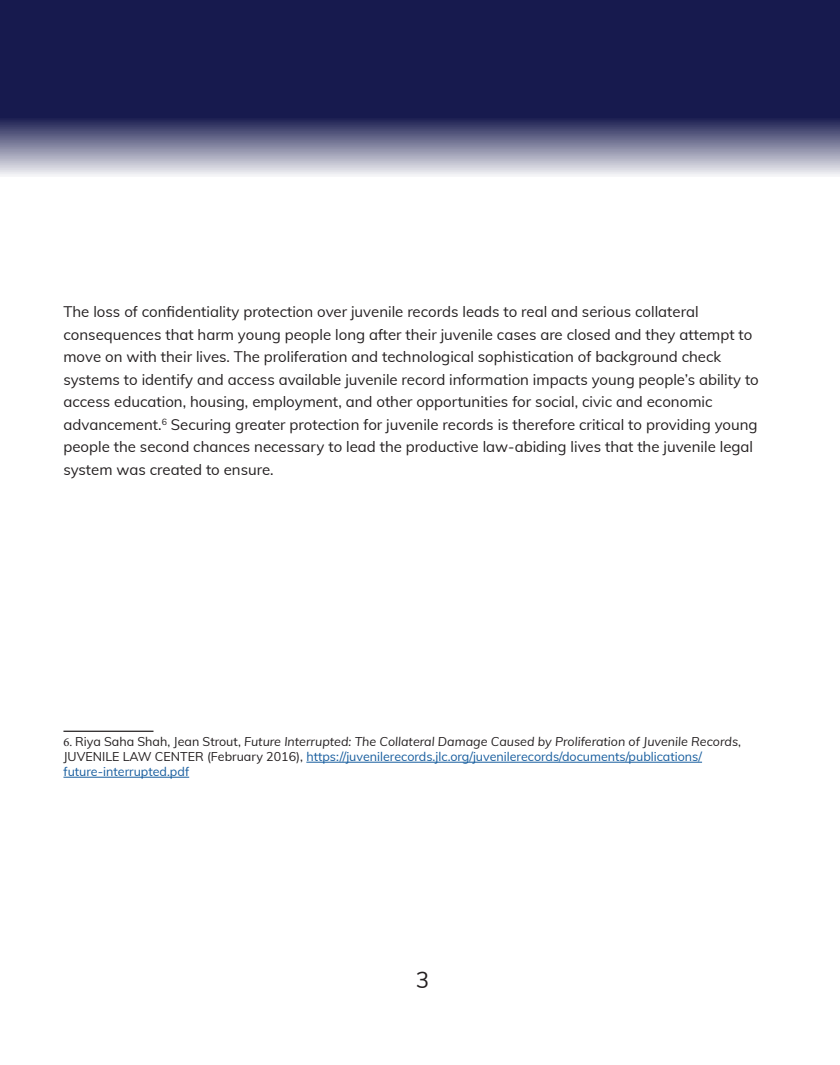
<style>
.page{position:relative;width:840px;height:1065px;background:#fff}
.page>*{position:absolute;margin:0;border:0;box-sizing:border-box;transform-origin:0 0}
.t1{font:22.5px "Muli";color:#231f20}
.t2{font:15px/22.5px "Muli";color:#231f20}
.t3{font:12.5px "Muli";color:#175d9e}
.t4{font:italic 12.5px "Muli";color:#231f20}
.s1{font-family:"Minion Pro";font-style:normal}
.s2{font-style:normal}
.s3{color:#231f20}
</style>
<div class="page">
<hr style="left:63px;top:731px;width:90px;height:1px;background:#231f20">
<hr style="left:306px;top:762px;width:396px;height:1px;background:#175d9e">
<hr style="left:63px;top:777px;width:126px;height:1px;background:#175d9e">
<svg style="left:0;top:0;width:840px;height:176px;background:#3c3e6a"></svg>
<p class="t2" style="left:63px;top:300px;width:636px">The loss of confidentiality protection over juvenile records leads to real and serious collateral</p>
<p class="t2" style="left:63px;top:322px;width:690px">consequences that harm young people long after their juvenile cases are closed and they attempt to move on with their lives. The proliferation and technological sophistication of background check</p>
<p class="t2" style="left:63px;top:367px;width:697px">systems to identify and access available juvenile record information impacts young people’s ability to access education, housing, employment, and other opportunities for social, civic and economic</p>
<p class="t2" style="left:63px;top:412px;width:695px">advancement.<sup>6</sup> Securing greater protection for juvenile records is therefore critical to providing young people the second chances necessary to lead the productive law-abiding lives that the juvenile legal system was created to ensure.</p>
<p class="t4" style="left:63px;top:733px;width:679px"><span class="s1">6.</span> <span class="s2">Riya Saha Shah, Jean Strout,</span> Future Interrupted: The Collateral Damage Caused by Proliferation of Juvenile Records<span class="s2">,</span></p>
<p class="t3" style="left:63px;top:748px;width:640px"><span class="s3">JUVENILE LAW CENTER (February 2016),</span> https://juvenilerecords.jlc.org/juvenilerecords/documents/publications/</p>
<p class="t3" style="left:63px;top:763px;width:127px">future-interrupted.pdf</p>
<p class="t1" style="left:416px;top:964px;width:15px">3</p>
</div>
